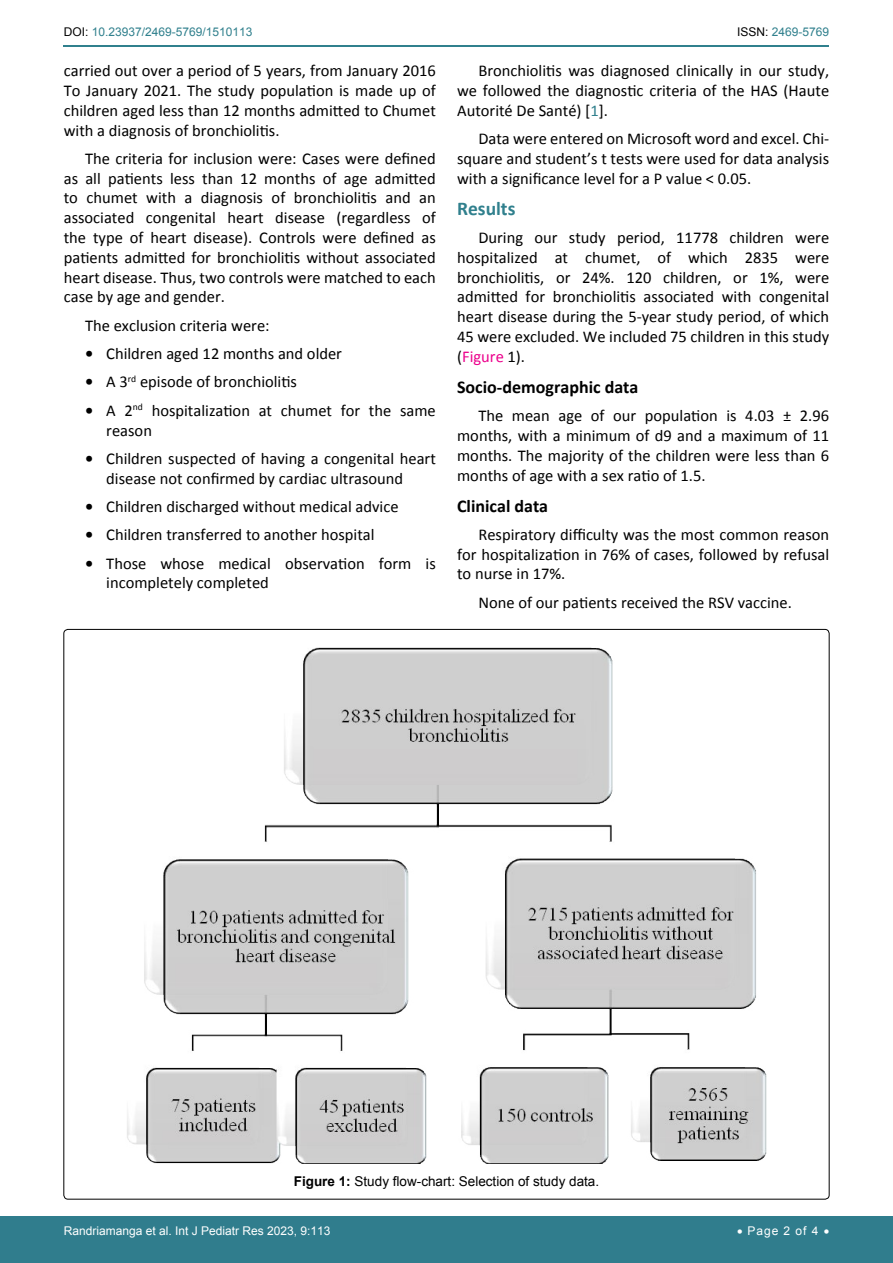
<style>
.page{position:relative;width:893px;height:1263px;background:#fff}
.page>*{position:absolute;margin:0;border:0;box-sizing:border-box;transform-origin:0 0}
.t1{font:700 19.5px "Calibri";color:#30808d}
.t2{font:700 18px "Calibri";color:#000}
.t3{font:16.5px/19.8px "Calibri";color:#000;text-align:justify}
.t4{font:13.5px "Arial";color:#000}
.t5{font:12px "Arial";color:#fff}
.t6{font:12px "Arial";color:#30808d}
.s1{color:#000}
.s2{font-weight:700}
.s3{color:#30808d}
.s4{color:#ec008c}
</style>
<div class="page">
<hr style="left:64px;top:45px;width:765px;height:2px;background:#30808d">
<div style="left:0;top:1217px;width:893px;height:46px;background:#307d8d"></div>
<img style="left:127px;top:647px;width:640px;height:517px">
<p class="t6" style="left:64px;top:24px;width:190px"><span class="s1">DOI:</span> 10.23937/2469-5769/1510113</p>
<p class="t6" style="left:737px;top:24px;width:94px"><span class="s1">ISSN:</span> 2469-5769</p>
<p class="t3" style="left:64px;top:61px;width:374px">carried out over a period of 5 years, from January 2016<br>To January 2021. The study population is made up of children aged less than 12 months admitted to Chumet with a diagnosis of bronchiolitis.</p>
<p class="t3" style="left:64px;top:149px;width:374px;text-indent:21px">The criteria for inclusion were: Cases were defined as all patients less than 12 months of age admitted to chumet with a diagnosis of bronchiolitis and an associated congenital heart disease (regardless of the type of heart disease). Controls were defined as patients admitted for bronchiolitis without associated heart disease. Thus, two controls were matched to each case by age and gender.</p>
<p class="t3" style="left:85px;top:315px;width:186px">The exclusion criteria were:</p>
<p class="t3" style="left:85px;top:344px;width:259px"><span class="s2">•</span> Children aged 12 months and older</p>
<p class="t3" style="left:85px;top:372px;width:214px"><span class="s2">•</span> A 3<sup>rd</sup> episode of bronchiolitis</p>
<p class="t3" style="left:106px;top:400px;width:331px;text-indent:-21px"><span class="s2">•</span> A 2<sup>nd</sup> hospitalization at chumet for the same reason</p>
<p class="t3" style="left:106px;top:448px;width:331px;text-indent:-21px"><span class="s2">•</span> Children suspected of having a congenital heart disease not confirmed by cardiac ultrasound</p>
<p class="t3" style="left:85px;top:497px;width:315px"><span class="s2">•</span> Children discharged without medical advice</p>
<p class="t3" style="left:85px;top:525px;width:291px"><span class="s2">•</span> Children transferred to another hospital</p>
<p class="t3" style="left:106px;top:553px;width:331px;text-indent:-21px"><span class="s2">•</span> Those whose medical observation form is incompletely completed</p>
<p class="t3" style="left:457px;top:61px;width:374px;text-indent:21px">Bronchiolitis was diagnosed clinically in our study, we followed the diagnostic criteria of the HAS (Haute Autorité De Santé) [<span class="s3">1</span>].</p>
<p class="t3" style="left:457px;top:129px;width:374px;text-indent:21px">Data were entered on Microsoft word and excel. Chi&shy;square and student’s t tests were used for data analysis with a significance level for a P value &lt; 0.05.</p>
<p class="t1" style="left:457px;top:196px;width:60px">Results</p>
<p class="t3" style="left:457px;top:228px;width:374px;text-indent:21px">During our study period, 11778 children were hospitalized at chumet, of which 2835 were bronchiolitis, or 24%. 120 children, or 1%, were admitted for bronchiolitis associated with congenital heart disease during the 5-year study period, of which 45 were excluded. We included 75 children in this study (<span class="s4">Figure</span> 1).</p>
<p class="t2" style="left:457px;top:375px;width:183px">Socio-demographic data</p>
<p class="t3" style="left:457px;top:406px;width:374px;text-indent:21px">The mean age of our population is 4.03 ± 2.96 months, with a minimum of d9 and a maximum of 11 months. The majority of the children were less than 6 months of age with a sex ratio of 1.5.</p>
<p class="t2" style="left:457px;top:494px;width:93px">Clinical data</p>
<p class="t3" style="left:457px;top:524px;width:374px;text-indent:21px">Respiratory difficulty was the most common reason for hospitalization in 76% of cases, followed by refusal to nurse in 17%.</p>
<p class="t3" style="left:478px;top:592px;width:315px">None of our patients received the RSV vaccine.</p>
<p class="t4" style="left:294px;top:1173px;width:307px"><span class="s2">Figure 1:</span> Study flow-chart: Selection of study data.</p>
<p class="t5" style="left:64px;top:1223px;width:268px">Randriamanga et al. Int J Pediatr Res 2023, 9:113</p>
<p class="t5" style="left:737px;top:1223px;width:94px">• Page 2 of 4 •</p>
</div>
